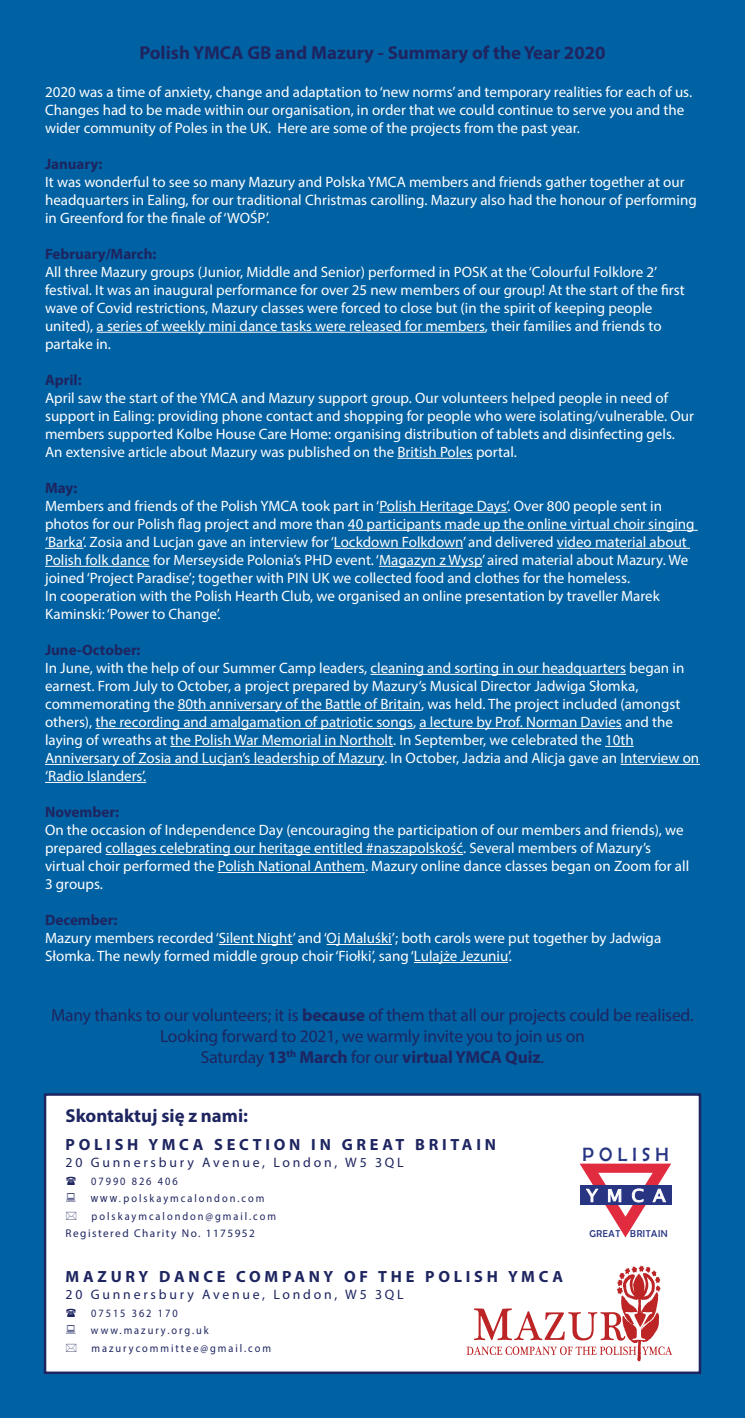
<style>
.page{position:relative;width:745px;height:1418px;background:#fff}
.page>*{position:absolute;margin:0;border:0;box-sizing:border-box;transform-origin:0 0}
.t1{font:19.38px "Berlin Sans FB";letter-spacing:.28em;color:#283583;scale:.95 1}
.t2{font:700 18.75px "Myriad Pro";color:#1e2560}
.t3{font:17.5px/21px "Myriad Pro";letter-spacing:-.01em;color:#1e2560;text-align:center}
.t4{font:700 16.25px "Myriad Pro";letter-spacing:.23em;color:#1e2560}
.t5{font:15px/18px "Myriad Pro";color:#fff}
.t6{font:700 15px "Myriad Pro";color:#1e2560}
.t7{font:13.75px "Myriad Pro";letter-spacing:.2em;color:#1e2560}
.t8{font:11.25px/17.5px "Myriad Pro";letter-spacing:.19em;color:#1e2560;scale:.92 1}
.t9{font:11.25px "Myriad Pro";letter-spacing:.13em;color:#1e2560}
.t10{font:10.12px "Berlin Sans FB";letter-spacing:.06em;color:#283583;scale:.95 1}
.s1{font-weight:700}
.s2{font-family:"Arial"}
</style>
<div class="page">
<div style="left:0;top:0;width:744px;height:1417px;background:#0061a3"></div>
<hr style="left:96px;top:332px;width:388px;height:1px;background:#fff">
<hr style="left:397px;top:458px;width:75px;height:1px;background:#fff">
<hr style="left:379px;top:512px;width:128px;height:1px;background:#fff">
<hr style="left:348px;top:530px;width:349px;height:1px;background:#fff">
<hr style="left:45px;top:548px;width:38px;height:1px;background:#fff">
<hr style="left:333px;top:548px;width:130px;height:1px;background:#fff">
<hr style="left:556px;top:548px;width:133px;height:1px;background:#fff">
<hr style="left:45px;top:566px;width:105px;height:1px;background:#fff">
<hr style="left:379px;top:566px;width:103px;height:1px;background:#fff">
<hr style="left:370px;top:674px;width:255px;height:1px;background:#fff">
<hr style="left:177px;top:710px;width:244px;height:1px;background:#fff">
<hr style="left:95px;top:728px;width:318px;height:1px;background:#fff">
<hr style="left:419px;top:728px;width:202px;height:1px;background:#fff">
<hr style="left:170px;top:746px;width:223px;height:1px;background:#fff">
<svg style="left:605px;top:746px;width:28px;height:1px"></svg>
<hr style="left:45px;top:764px;width:339px;height:1px;background:#fff">
<hr style="left:620px;top:764px;width:79px;height:1px;background:#fff">
<hr style="left:45px;top:782px;width:101px;height:1px;background:#fff">
<hr style="left:105px;top:854px;width:357px;height:1px;background:#fff">
<hr style="left:217px;top:872px;width:148px;height:1px;background:#fff">
<hr style="left:219px;top:944px;width:73px;height:1px;background:#fff">
<hr style="left:326px;top:944px;width:65px;height:1px;background:#fff">
<hr style="left:413px;top:962px;width:94px;height:1px;background:#fff">
<div style="left:44px;top:1093px;width:656px;height:280px;background:#fff;border:2px solid #1e2560"></div>
<div style="left:579px;top:1185px;width:92px;height:20px;background:#283583"></div>
<svg style="left:579px;top:1163px;width:91px;height:74px"></svg>
<svg style="left:466px;top:1265px;width:205px;height:96px"></svg>
<p class="t2" style="left:139px;top:41px;width:467px">Polish YMCA GB and Mazury - Summary of the Year 2020</p>
<p class="t5" style="left:45px;top:82px;width:648px">2020 was a time of anxiety, change and adaptation to ‘new norms’ and temporary realities for each of us.<br>Changes had to be made within our organisation, in order that we could continue to serve you and the wider community of Poles in the UK. Here are some of the projects from the past year.</p>
<p class="t6" style="left:45px;top:154px;width:59px">January:</p>
<p class="t5" style="left:45px;top:172px;width:652px">It was wonderful to see so many Mazury and Polska YMCA members and friends gather together at our headquarters in Ealing, for our traditional Christmas carolling. Mazury also had the honour of performing in Greenford for the finale of ‘WOŚP’.</p>
<p class="t6" style="left:45px;top:244px;width:113px">February/March:</p>
<p class="t5" style="left:45px;top:262px;width:640px">All three Mazury groups (Junior, Middle and Senior) performed in POSK at the ‘Colourful Folklore 2’ festival. It was an inaugural performance for over 25 new members of our group! At the start of the first wave of Covid restrictions, Mazury classes were forced to close but (in the spirit of keeping people united), a series of weekly mini dance tasks were released for members, their families and friends to partake in.</p>
<p class="t6" style="left:45px;top:370px;width:38px">April:</p>
<p class="t5" style="left:45px;top:388px;width:650px">April saw the start of the YMCA and Mazury support group. Our volunteers helped people in need of support in Ealing: providing phone contact and shopping for people who were isolating/vulnerable. Our members supported Kolbe House Care Home: organising distribution of tablets and disinfecting gels.<br>An extensive article about Mazury was published on the British Poles portal.</p>
<p class="t6" style="left:45px;top:478px;width:34px">May:</p>
<p class="t5" style="left:45px;top:496px;width:650px">Members and friends of the Polish YMCA took part in ‘Polish Heritage Days’. Over 800 people sent in photos for our Polish flag project and more than 40 participants made up the online virtual choir singing ‘Barka’. Zosia and Lucjan gave an interview for ‘Lockdown Folkdown’ and delivered video material about Polish folk dance for Merseyside Polonia’s PHD event. ‘Magazyn z Wysp’ aired material about Mazury. We joined ‘Project Paradise’; together with PIN UK we collected food and clothes for the homeless.<br>In cooperation with the Polish Hearth Club, we organised an online presentation by traveller Marek Kaminski: ‘Power to Change’.</p>
<p class="t6" style="left:45px;top:640px;width:97px">June-October:</p>
<p class="t5" style="left:45px;top:658px;width:655px">In June, with the help of our Summer Camp leaders, cleaning and sorting in our headquarters began in earnest. From July to October, a project prepared by Mazury’s Musical Director Jadwiga Słomka, commemorating the 80th anniversary of the Battle of Britain, was held. The project included (amongst others), the recording and amalgamation of patriotic songs, a lecture by Prof. Norman Davies and the laying of wreaths at the Polish War Memorial in Northolt. In September, we celebrated the 10th Anniversary of Zosia and Lucjan’s leadership of Mazury. In October, Jadzia and Alicja gave an Interview on ‘Radio Islanders’.</p>
<p class="t6" style="left:45px;top:802px;width:75px">November:</p>
<p class="t5" style="left:45px;top:820px;width:645px">On the occasion of Independence Day (encouraging the participation of our members and friends), we prepared collages celebrating our heritage entitled #naszapolskość. Several members of Mazury’s virtual choir performed the Polish National Anthem. Mazury online dance classes began on Zoom for all 3 groups.</p>
<p class="t6" style="left:45px;top:910px;width:74px">December:</p>
<p class="t5" style="left:45px;top:928px;width:617px">Mazury members recorded ‘Silent Night’ and ‘Oj Maluśki’; both carols were put together by Jadwiga<br>Słomka. The newly formed middle group choir ‘Fiołki’, sang ‘Lulajże Jezuniu’.</p>
<p class="t3" style="left:51px;top:1004px;width:643px">Many thanks to our volunteers; it is <span class="s1">because</span> of them that all our projects could be realised.<br>Looking forward to 2021, we warmly invite you to join us on<br>Saturday <span class="s1">13</span><sup>th</sup> <span class="s1">March</span> for our <span class="s1">virtual YMCA Quiz</span>.</p>
<p class="t2" style="left:66px;top:1103px;width:184px">Skontaktuj się z nami:</p>
<p class="t4" style="left:66px;top:1133px;width:431px">POLISH YMCA SECTION IN GREAT BRITAIN</p>
<p class="t7" style="left:66px;top:1154px;width:339px">20 Gunnersbury Avenue, London, W5 3QL</p>
<p class="t8" style="left:91px;top:1172px;width:95px">07990 826 406</p>
<p class="t8" style="left:91px;top:1189px;width:190px"><span class="s2">www.</span>polskaymcalondon.com</p>
<p class="t8" style="left:92px;top:1207px;width:202px">polskaymcalondon@gmail.com</p>
<p class="t9" style="left:66px;top:1226px;width:191px">Registered Charity No. 1175952</p>
<p class="t4" style="left:66px;top:1265px;width:498px">MAZURY DANCE COMPANY OF THE POLISH YMCA</p>
<p class="t7" style="left:66px;top:1285px;width:339px">20 Gunnersbury Avenue, London, W5 3QL</p>
<p class="t8" style="left:91px;top:1303px;width:197px">07515 362 170 www.mazury.org.uk mazurycommittee@gmail.com</p>
<p class="t1" style="left:582px;top:1143px;width:92px">POLISH</p>
<p class="t10" style="left:589px;top:1228px;width:84px">GREAT BRITAIN</p>
</div>
